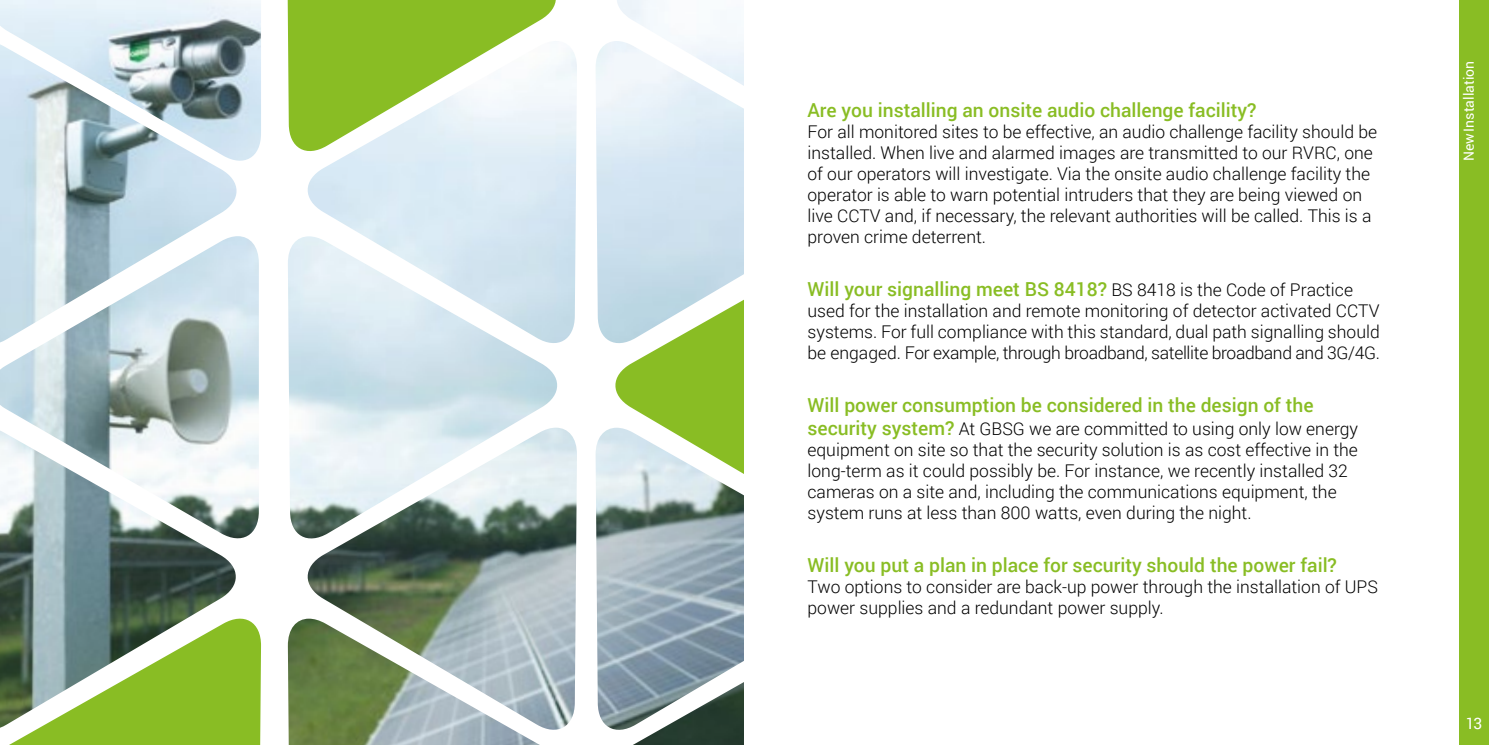
<style>
.page{position:relative;width:1489px;height:745px;background:#fff}
.page>*{position:absolute;margin:0;border:0;box-sizing:border-box;transform-origin:0 0}
.t1{font:500 19.25px "Roboto";color:#89bd24}
.t2{font:300 17.5px/21px "Roboto";color:#000}
.t3{font:15.75px "Roboto";color:#fff}
.t4{font:14px "Roboto";color:#fff}
.s1{font-weight:300;font-size:17.5px;color:#000}
.s2{font-weight:500;font-size:19.25px;color:#89bd24}
</style>
<div class="page">
<img style="left:0;top:0;width:744px;height:744px">
<svg style="left:610px;top:229px;width:134px;height:316px"></svg>
<svg style="left:286px;top:0;width:275px;height:158px"></svg>
<svg style="left:0;top:611px;width:261px;height:133px"></svg>
<div style="left:1458px;top:0;width:30px;height:744px;background:#89bd24"></div>
<p class="t1" style="left:807px;top:96px;width:450px">Are you installing an onsite audio challenge facility?</p>
<p class="t2" style="left:807px;top:120px;width:571px">For all monitored sites to be effective, an audio challenge facility should be installed. When live and alarmed images are transmitted to our RVRC, one of our operators will investigate. Via the onsite audio challenge facility the operator is able to warn potential intruders that they are being viewed on live CCTV and, if necessary, the relevant authorities will be called. This is a proven crime deterrent.</p>
<p class="t1" style="left:807px;top:275px;width:547px">Will your signalling meet BS 8418? <span class="s1">BS 8418 is the Code of Practice</span></p>
<p class="t2" style="left:807px;top:299px;width:574px;text-align:justify">used for the installation and remote monitoring of detector activated CCTV systems. For full compliance with this standard, dual path signalling should be engaged. For example, through broadband, satellite broadband and 3G/4G.</p>
<p class="t1" style="left:807px;top:391px;width:507px">Will power consumption be considered in the design of the</p>
<p class="t2" style="left:807px;top:417px;width:552px"><span class="s2">security system?</span> At GBSG we are committed to using only low energy equipment on site so that the security solution is as cost effective in the long-term as it could possibly be. For instance, we recently installed 32 cameras on a site and, including the communications equipment, the system runs at less than 800 watts, even during the night.</p>
<p class="t1" style="left:807px;top:551px;width:531px">Will you put a plan in place for security should the power fail?</p>
<p class="t2" style="left:807px;top:575px;width:572px">Two options to consider are back-up power through the installation of UPS power supplies and a redundant power supply.</p>
<p class="t4" style="left:1458px;top:161px;width:102px;rotate:-90deg">New Installation</p>
<p class="t3" style="left:1465px;top:711px;width:18px">13</p>
</div>
